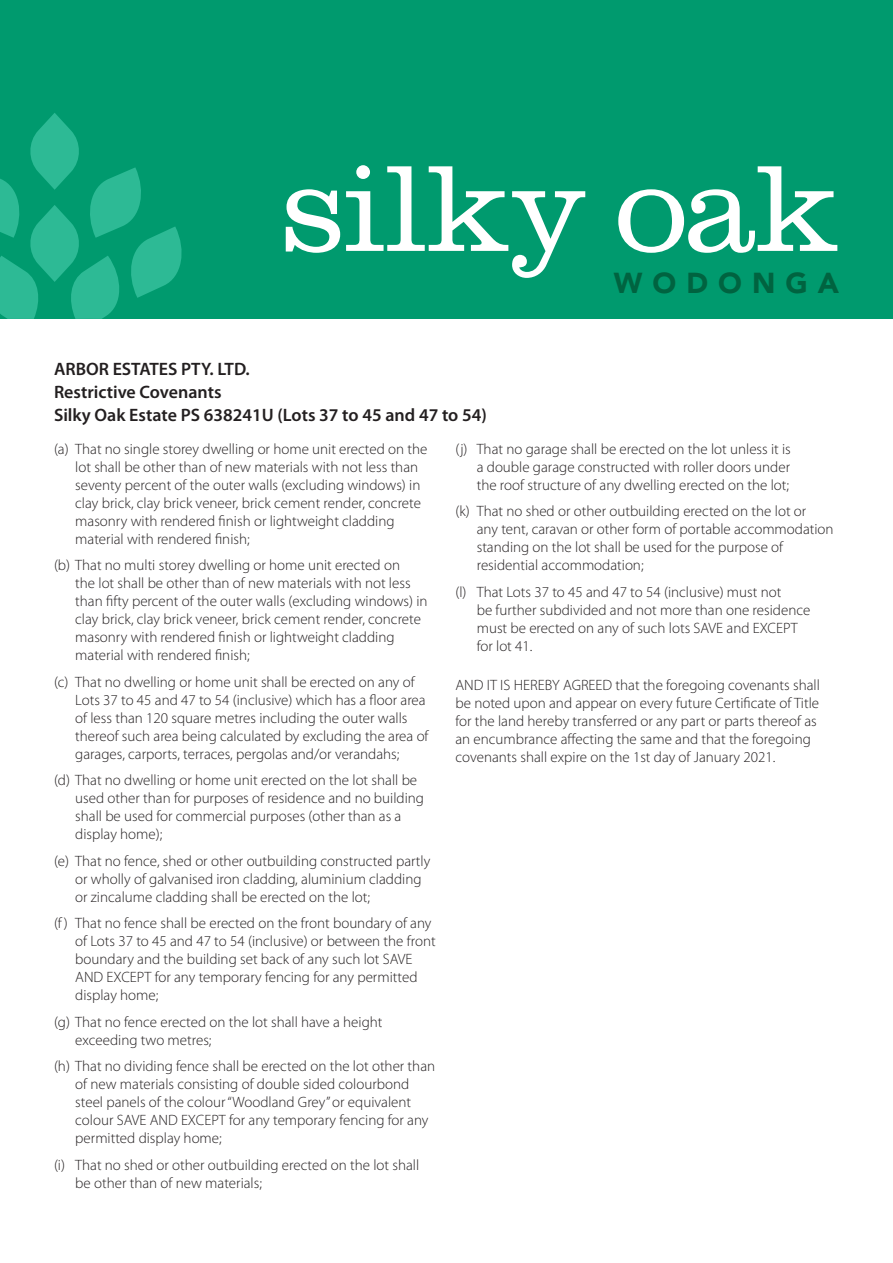
<style>
.page{position:relative;width:893px;height:1263px;background:#fff}
.page>*{position:absolute;margin:0;border:0;box-sizing:border-box;transform-origin:0 0}
.t1{font:300 127.5px "Clarendon";letter-spacing:-.01em;color:#fff}
.t2{font:900 28.65px "Avenir";letter-spacing:.35em;color:#006340}
.t3{font:600 18px/23px "Myriad Pro";color:#231f20}
.t4{font:300 15px/18px "Myriad Pro";color:#231f20}
</style>
<div class="page">
<div style="left:0;top:0;width:893px;height:319px;background:#009a6e"></div>
<svg style="left:0;top:113px;width:182px;height:206px"></svg>
<h1 class="t1" style="left:281px;top:135px;width:560px">silky oak</h1>
<h2 class="t2" style="left:614px;top:266px;width:227px">WODONGA</h2>
<p class="t3" style="left:54px;top:357px;width:434px">ARBOR ESTATES PTY. LTD.<br>Restrictive Covenants<br>Silky Oak Estate PS 638241U (Lots 37 to 45 and 47 to 54)</p>
<p class="t4" style="left:75px;top:439px;width:354px;text-indent:-21px">(a) That no single storey dwelling or home unit erected on the lot shall be other than of new materials with not less than seventy percent of the outer walls (excluding windows) in clay brick, clay brick veneer, brick cement render, concrete masonry with rendered finish or lightweight cladding material with rendered finish;</p>
<p class="t4" style="left:75px;top:556px;width:354px;text-indent:-21px">(b) That no multi storey dwelling or home unit erected on<br>the lot shall be other than of new materials with not less than fifty percent of the outer walls (excluding windows) in clay brick, clay brick veneer, brick cement render, concrete masonry with rendered finish or lightweight cladding material with rendered finish;</p>
<p class="t4" style="left:75px;top:672px;width:355px;text-indent:-21px">(c) That no dwelling or home unit shall be erected on any of Lots 37 to 45 and 47 to 54 (inclusive) which has a floor area of less than 120 square metres including the outer walls thereof such area being calculated by excluding the area of garages, carports, terraces, pergolas and/or verandahs;</p>
<p class="t4" style="left:75px;top:771px;width:350px;text-indent:-21px">(d) That no dwelling or home unit erected on the lot shall be used other than for purposes of residence and no building shall be used for commercial purposes (other than as a display home);</p>
<p class="t4" style="left:75px;top:851px;width:357px;text-indent:-21px">(e) That no fence, shed or other outbuilding constructed partly or wholly of galvanised iron cladding, aluminium cladding or zincalume cladding shall be erected on the lot;</p>
<p class="t4" style="left:75px;top:914px;width:362px;text-indent:-21px">(f ) That no fence shall be erected on the front boundary of any of Lots 37 to 45 and 47 to 54 (inclusive) or between the front boundary and the building set back of any such lot SAVE AND EXCEPT for any temporary fencing for any permitted display home;</p>
<p class="t4" style="left:75px;top:1012px;width:309px;text-indent:-21px">(g) That no fence erected on the lot shall have a height exceeding two metres;</p>
<p class="t4" style="left:75px;top:1057px;width:361px;text-indent:-21px">(h) That no dividing fence shall be erected on the lot other than of new materials consisting of double sided colourbond steel panels of the colour“Woodland Grey”or equivalent colour SAVE AND EXCEPT for any temporary fencing for any permitted display home;</p>
<p class="t4" style="left:75px;top:1155px;width:345px;text-indent:-21px">(i) That no shed or other outbuilding erected on the lot shall be other than of new materials;</p>
<p class="t4" style="left:477px;top:439px;width:316px;text-align:justify;text-indent:-21px">(j) That no garage shall be erected on the lot unless it is a double garage constructed with roller doors under the roof structure of any dwelling erected on the lot;</p>
<p class="t4" style="left:477px;top:502px;width:358px;text-indent:-21px">(k) That no shed or other outbuilding erected on the lot or<br>any tent, caravan or other form of portable accommodation standing on the lot shall be used for the purpose of residential accommodation;</p>
<p class="t4" style="left:477px;top:582px;width:335px;text-indent:-21px">(l) That Lots 37 to 45 and 47 to 54 (inclusive) must not<br>be further subdivided and not more than one residence must be erected on any of such lots SAVE and EXCEPT for lot 41.</p>
<p class="t4" style="left:455px;top:676px;width:366px">AND IT IS HEREBY AGREED that the foregoing covenants shall be noted upon and appear on every future Certificate of Title for the land hereby transferred or any part or parts thereof as an encumbrance affecting the same and that the foregoing covenants shall expire on the 1st day of January 2021.</p>
</div>
